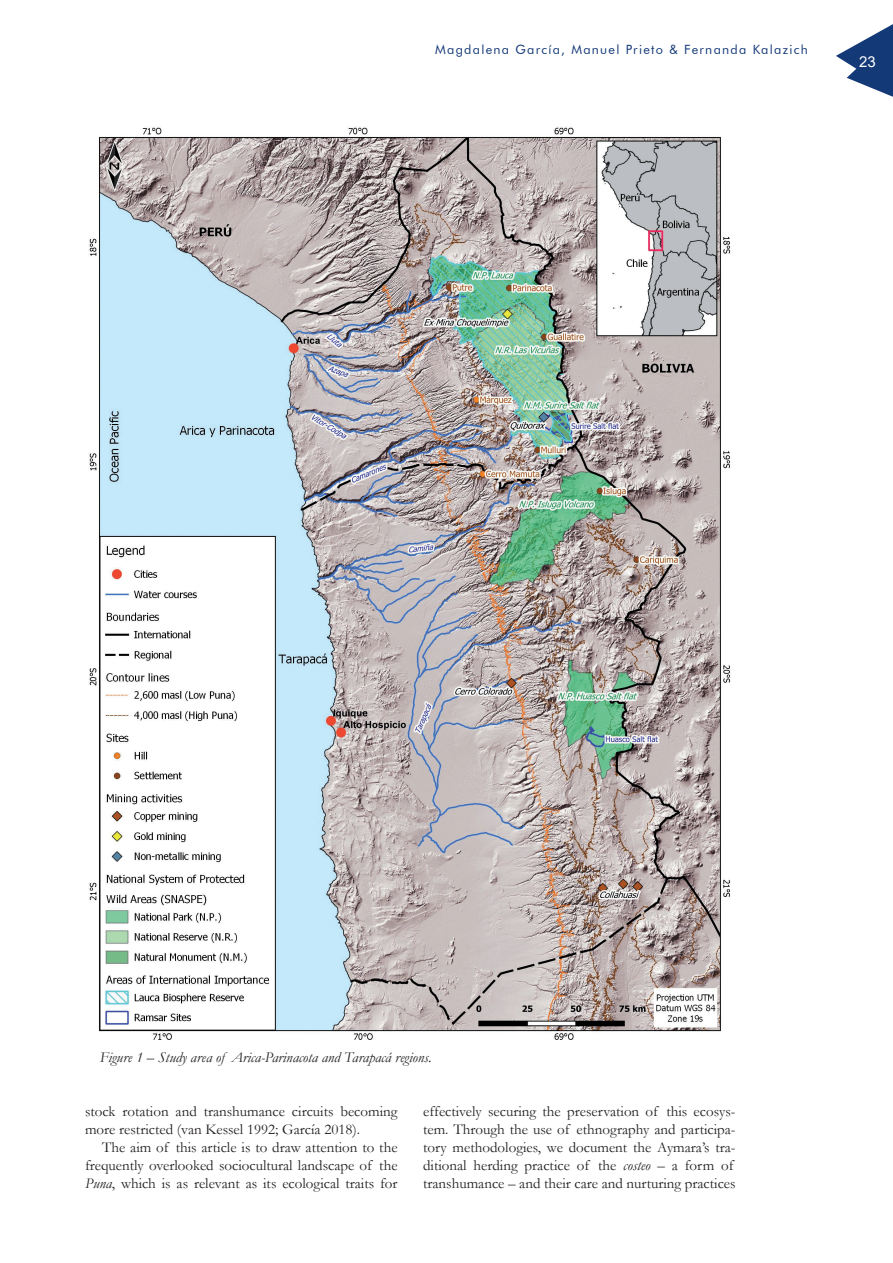
<style>
.page{position:relative;width:893px;height:1263px;background:#fff}
.page>*{position:absolute;margin:0;border:0;box-sizing:border-box;transform-origin:0 0}
.t1{font:15px/18px "Garamond";color:#231f20}
.t2{font:italic 15px "Garamond";color:#231f20}
.t3{font:15px "Arial";color:#fff}
.t4{font:12.75px "Futura BT";letter-spacing:.1em;color:#143977}
.s1{font-style:italic}
</style>
<div class="page">
<svg style="left:836px;top:24px;width:57px;height:73px"></svg>
<img style="left:89px;top:127px;width:642px;height:913px">
<p class="t4" style="left:435px;top:42px;width:374px">Magdalena García, Manuel Prieto &amp; Fernanda Kalazich</p>
<p class="t3" style="left:859px;top:51px;width:18px">23</p>
<p class="t2" style="left:100px;top:1047px;width:333px">Figure 1 – Study area of Arica-Parinacota and Tarapacá regions.</p>
<p class="t1" style="left:85px;top:1102px;width:314px">stock rotation and transhumance circuits becoming more restricted (van Kessel 1992; García 2018).</p>
<p class="t1" style="left:85px;top:1138px;width:314px;text-align:justify;text-indent:17px">The aim of this article is to draw attention to the frequently overlooked sociocultural landscape of the <span class="s1">Puna</span>, which is as relevant as its ecological traits for</p>
<p class="t1" style="left:423px;top:1102px;width:314px">effectively securing the preservation of this ecosys&shy;tem. Through the use of ethnography and participa&shy;tory methodologies, we document the Aymara’s tra&shy;ditional herding practice of the <span class="s1">costeo</span> – a form of transhumance – and their care and nurturing practices</p>
</div>
